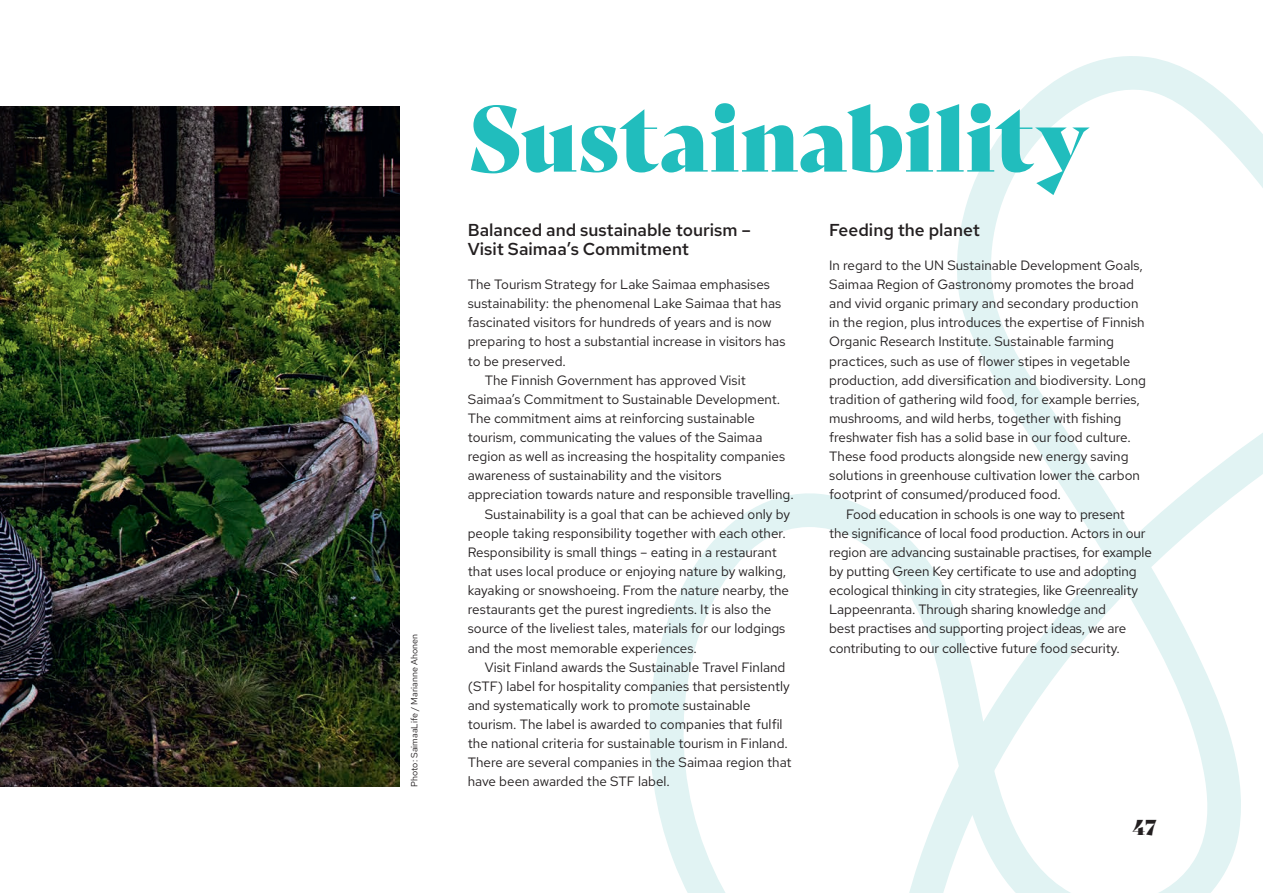
<style>
.page{position:relative;width:1263px;height:893px;background:#fff}
.page>*{position:absolute;margin:0;border:0;box-sizing:border-box;transform-origin:0 0}
.t1{font:90px "Bely Display";letter-spacing:.005em;color:#21bdbd}
.t2{font:21px "Bely Display";color:#231f20}
.t3{font:600 17.25px/19.2px "Red Hat Text";color:#231f20}
.t4{font:13.5px "Red Hat Text";color:#231f20}
.t5{font:9px "Red Hat Text";color:#231f20}
</style>
<div class="page">
<svg style="left:649px;top:56px;width:614px;height:837px"></svg>
<img style="left:0;top:106px;width:400px;height:681px">
<p class="t5" style="left:408px;top:787px;width:154px;rotate:-90deg">Photo: SaimaaLife / Marianne Ahonen</p>
<h1 class="t1" style="left:468px;top:66px;width:623px">Sustainability</h1>
<p class="t3" style="left:468px;top:220px;width:285px">Balanced and sustainable tourism –<br>Visit Saimaa’s Commitment</p>
<p class="t4" style="left:468px;top:275px;width:304px">The Tourism Strategy for Lake Saimaa emphasises</p>
<p class="t4" style="left:468px;top:295px;width:315px">sustainability: the phenomenal Lake Saimaa that has</p>
<p class="t4" style="left:468px;top:314px;width:305px">fascinated visitors for hundreds of years and is now</p>
<p class="t4" style="left:468px;top:333px;width:319px">preparing to host a substantial increase in visitors has</p>
<p class="t4" style="left:468px;top:352px;width:98px">to be preserved.</p>
<p class="t4" style="left:485px;top:371px;width:263px">The Finnish Government has approved Visit</p>
<p class="t4" style="left:468px;top:390px;width:312px">Saimaa’s Commitment to Sustainable Development.</p>
<p class="t4" style="left:468px;top:409px;width:289px">The commitment aims at reinforcing sustainable</p>
<p class="t4" style="left:468px;top:429px;width:296px">tourism, communicating the values of the Saimaa</p>
<p class="t4" style="left:468px;top:448px;width:319px">region as well as increasing the hospitality companies</p>
<p class="t4" style="left:468px;top:467px;width:255px">awareness of sustainability and the visitors</p>
<p class="t4" style="left:468px;top:486px;width:326px">appreciation towards nature and responsible travelling.</p>
<p class="t4" style="left:485px;top:505px;width:307px">Sustainability is a goal that can be achieved only by</p>
<p class="t4" style="left:468px;top:524px;width:317px">people taking responsibility together with each other.</p>
<p class="t4" style="left:468px;top:543px;width:311px">Responsibility is small things – eating in a restaurant</p>
<p class="t4" style="left:468px;top:562px;width:320px">that uses local produce or enjoying nature by walking,</p>
<p class="t4" style="left:468px;top:582px;width:323px">kayaking or snowshoeing. From the nature nearby, the</p>
<p class="t4" style="left:468px;top:601px;width:305px">restaurants get the purest ingredients. It is also the</p>
<p class="t4" style="left:468px;top:620px;width:319px">source of the liveliest tales, materials for our lodgings</p>
<p class="t4" style="left:468px;top:639px;width:228px">and the most memorable experiences.</p>
<p class="t4" style="left:485px;top:658px;width:302px">Visit Finland awards the Sustainable Travel Finland</p>
<p class="t4" style="left:468px;top:677px;width:324px">(STF) label for hospitality companies that persistently</p>
<p class="t4" style="left:468px;top:696px;width:284px">and systematically work to promote sustainable</p>
<p class="t4" style="left:468px;top:715px;width:316px">tourism. The label is awarded to companies that fulfil</p>
<p class="t4" style="left:468px;top:735px;width:320px">the national criteria for sustainable tourism in Finland.</p>
<p class="t4" style="left:468px;top:754px;width:325px">There are several companies in the Saimaa region that</p>
<p class="t4" style="left:468px;top:773px;width:202px">have been awarded the STF label.</p>
<p class="t3" style="left:829px;top:220px;width:152px">Feeding the planet</p>
<p class="t4" style="left:829px;top:256px;width:315px">In regard to the UN Sustainable Development Goals,</p>
<p class="t4" style="left:829px;top:275px;width:306px">Saimaa Region of Gastronomy promotes the broad</p>
<p class="t4" style="left:829px;top:295px;width:311px">and vivid organic primary and secondary production</p>
<p class="t4" style="left:829px;top:314px;width:317px">in the region, plus introduces the expertise of Finnish</p>
<p class="t4" style="left:829px;top:333px;width:286px">Organic Research Institute. Sustainable farming</p>
<p class="t4" style="left:829px;top:352px;width:303px">practices, such as use of flower stipes in vegetable</p>
<p class="t4" style="left:829px;top:371px;width:318px">production, add diversification and biodiversity. Long</p>
<p class="t4" style="left:829px;top:390px;width:312px">tradition of gathering wild food, for example berries,</p>
<p class="t4" style="left:829px;top:409px;width:294px">mushrooms, and wild herbs, together with fishing</p>
<p class="t4" style="left:829px;top:429px;width:303px">freshwater fish has a solid base in our food culture.</p>
<p class="t4" style="left:829px;top:448px;width:301px">These food products alongside new energy saving</p>
<p class="t4" style="left:829px;top:467px;width:312px">solutions in greenhouse cultivation lower the carbon</p>
<p class="t4" style="left:829px;top:486px;width:231px">footprint of consumed/produced food.</p>
<p class="t4" style="left:846px;top:505px;width:280px">Food education in schools is one way to present</p>
<p class="t4" style="left:829px;top:524px;width:318px">the significance of local food production. Actors in our</p>
<p class="t4" style="left:829px;top:543px;width:324px">region are advancing sustainable practises, for example</p>
<p class="t4" style="left:829px;top:562px;width:309px">by putting Green Key certificate to use and adopting</p>
<p class="t4" style="left:829px;top:582px;width:310px">ecological thinking in city strategies, like Greenreality</p>
<p class="t4" style="left:829px;top:601px;width:278px">Lappeenranta. Through sharing knowledge and</p>
<p class="t4" style="left:829px;top:620px;width:299px">best practises and supporting project ideas, we are</p>
<p class="t4" style="left:829px;top:639px;width:290px">contributing to our collective future food security.</p>
<h2 class="t2" style="left:1132px;top:810px;width:26px">47</h2>
</div>
